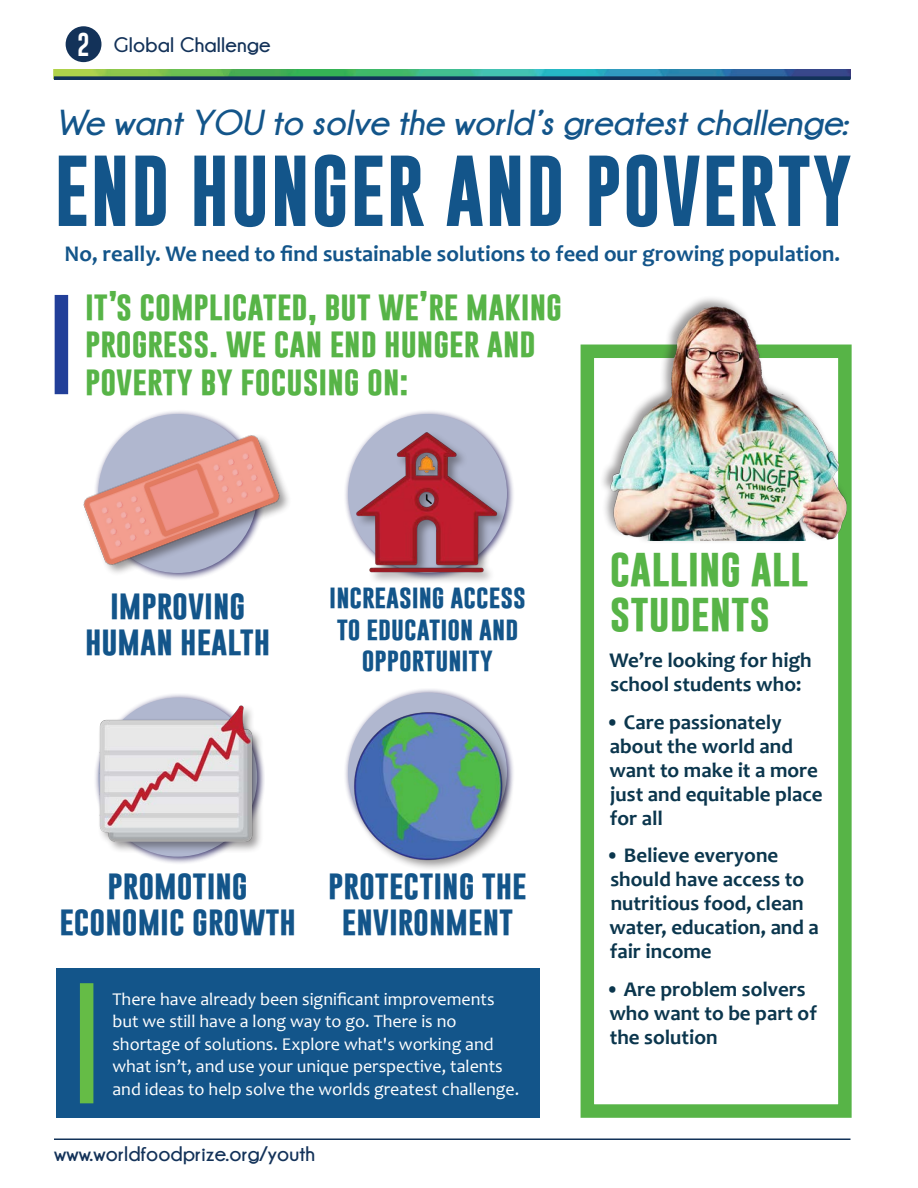
<style>
.page{position:relative;width:918px;height:1188px;background:#fff}
.page>*{position:absolute;margin:0;border:0;box-sizing:border-box;transform-origin:0 0}
.t1{font:700 72px "Gobold";letter-spacing:.015em;color:#13558a}
.t2{font:700 39px "Gobold";color:#57b447}
.t3{font:italic 700 36px "Champagne&Limousines";color:#13558a}
.t4{font:700 30px/37.5px "Gobold";color:#57b447}
.t5{font:700 30px/36px "Gobold";color:#13558a;text-align:center}
.t6{font:700 24px/31.5px "Gobold";color:#13558a;text-align:center}
.t7{font:700 22.5px "Candara";color:#13558a}
.t8{font:700 21px/24px "Candara";color:#0b364d}
.t9{font:700 21px "Champagne&Limousines";letter-spacing:.01em;color:#133259}
.t10{font:18px/22.5px "Candara";color:#fff}
.s1{font-family:"Gobold Uplow";font-weight:400;font-size:24px;color:#fff}
</style>
<div class="page">
<hr style="left:54px;top:77px;width:796px;height:3px;background:#123259">
<div style="left:66px;top:26px;width:35px;height:36px;background:#133259;border-radius:50%"></div>
<div style="left:343px;top:409px;width:172px;height:172px;background:#252161;opacity:.85"></div>
<div style="left:343px;top:688px;width:172px;height:172px;background:#252161;opacity:.85"></div>
<img style="left:343px;top:692px;width:172px;height:177px">
<img style="left:348px;top:418px;width:159px;height:164px">
<div style="left:94px;top:409px;width:171px;height:172px;background:#252161;opacity:.85"></div>
<img style="left:83px;top:413px;width:206px;height:168px">
<img style="left:95px;top:694px;width:169px;height:169px">
<img style="left:54px;top:69px;width:796px;height:7px">
<hr style="left:54px;top:76px;width:796px;height:3px;background:#123259">
<hr style="left:54px;top:1138px;width:796px;height:2px;background:#123259">
<div style="left:581px;top:345px;width:271px;height:773px;border:14px solid #57b447"></div>
<img style="left:597px;top:298px;width:255px;height:243px">
<div style="left:57px;top:969px;width:483px;height:149px;background:#13558a"></div>
<div style="left:80px;top:983px;width:13px;height:120px;background:#65bc46"></div>
<div style="left:55px;top:295px;width:13px;height:99px;background:#223f99"></div>
<p class="t9" style="left:77px;top:33px;width:195px"><span class="s1">2</span> Global Challenge</p>
<p class="t3" style="left:56px;top:103px;width:793px">We want YOU to solve the world’s greatest challenge:</p>
<p class="t1" style="left:54px;top:144px;width:799px">END HUNGER AND POVERTY</p>
<p class="t7" style="left:64px;top:240px;width:777px">No, really. We need to find sustainable solutions to feed our growing population.</p>
<p class="t4" style="left:85px;top:287px;width:479px">it’s complicated, but we’re making progress. we can end hunger and poverty by focusing on:</p>
<p class="t5" style="left:85px;top:587px;width:187px">improving human health</p>
<p class="t6" style="left:329px;top:581px;width:198px">increasing access to education and opportunity</p>
<p class="t5" style="left:59px;top:867px;width:238px">promoting economic growth</p>
<p class="t5" style="left:328px;top:867px;width:200px">protecting the environment</p>
<p class="t10" style="left:112px;top:988px;width:408px">There have already been significant improvements but we still have a long way to go. There is no shortage of solutions. Explore what's working and what isn’t, and use your unique perspective, talents and ideas to help solve the worlds greatest challenge.</p>
<p class="t9" style="left:54px;top:1143px;width:263px">www.worldfoodprize.org/youth</p>
<p class="t2" style="left:610px;top:542px;width:200px">calling all</p>
<p class="t2" style="left:610px;top:587px;width:162px">students</p>
<p class="t8" style="left:609px;top:648px;width:204px">We’re looking for high school students who:</p>
<p class="t8" style="left:605px;top:710px;width:219px">• Care passionately about the world and want to make it a more just and equitable place for all</p>
<p class="t8" style="left:605px;top:843px;width:215px">• Believe everyone should have access to nutritious food, clean water, education, and a fair income</p>
<p class="t8" style="left:605px;top:977px;width:213px">• Are problem solvers who want to be part of the solution</p>
</div>
